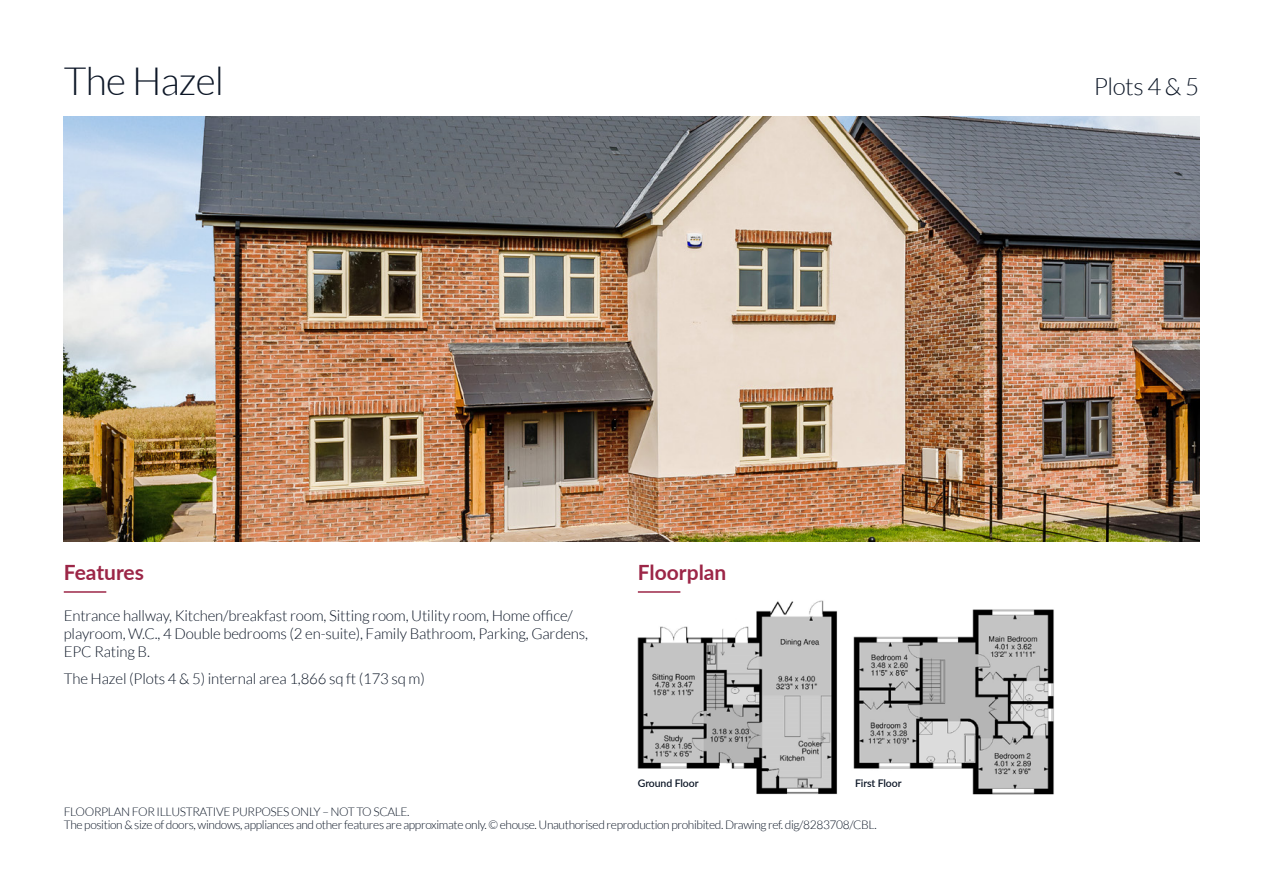
<style>
.page{position:relative;width:1263px;height:893px;background:#fff}
.page>*{position:absolute;margin:0;border:0;box-sizing:border-box;transform-origin:0 0}
.t1{font:300 39px "Lato";letter-spacing:-.02em;color:#0c1626}
.t2{font:300 24px "Lato";letter-spacing:-.02em;color:#0c1626}
.t3{font:700 21px "Lato";color:#9c2647}
.t4{font:300 15px/18px "Lato";letter-spacing:-.01em;color:#0c1626}
.t5{font:300 12px/13.5px "Lato";letter-spacing:-.03em;color:#0c1626}
.t6{font:600 10.5px "Lato";letter-spacing:-.01em;color:#0c1626}
</style>
<div class="page">
<img style="left:637px;top:591px;width:417px;height:204px">
<img style="left:64px;top:116px;width:1135px;height:426px">
<hr style="left:638px;top:591px;width:42px;height:2px;background:#9c2647">
<hr style="left:64px;top:591px;width:42px;height:2px;background:#9c2647">
<h1 class="t1" style="left:64px;top:60px;width:162px">The Hazel</h1>
<h2 class="t2" style="left:1094px;top:74px;width:107px">Plots 4 &amp; 5</h2>
<h3 class="t3" style="left:64px;top:557px;width:82px">Features</h3>
<h3 class="t3" style="left:638px;top:557px;width:90px">Floorplan</h3>
<p class="t4" style="left:64px;top:607px;width:526px">Entrance hallway, Kitchen/breakfast room, Sitting room, Utility room, Home office/ playroom, W.C., 4 Double bedrooms (2 en-suite), Family Bathroom, Parking, Gardens,<br>EPC Rating B.</p>
<p class="t4" style="left:64px;top:669px;width:363px">The Hazel (Plots 4 &amp; 5) internal area 1,866 sq ft (173 sq m)</p>
<p class="t6" style="left:638px;top:776px;width:62px">Ground Floor</p>
<p class="t6" style="left:855px;top:776px;width:48px">First Floor</p>
<p class="t5" style="left:64px;top:805px;width:815px">FLOORPLAN FOR ILLUSTRATIVE PURPOSES ONLY – NOT TO SCALE.<br>The position &amp; size of doors, windows, appliances and other features are approximate only. © ehouse. Unauthorised reproduction prohibited. Drawing ref. dig/8283708/CBL.</p>
</div>
